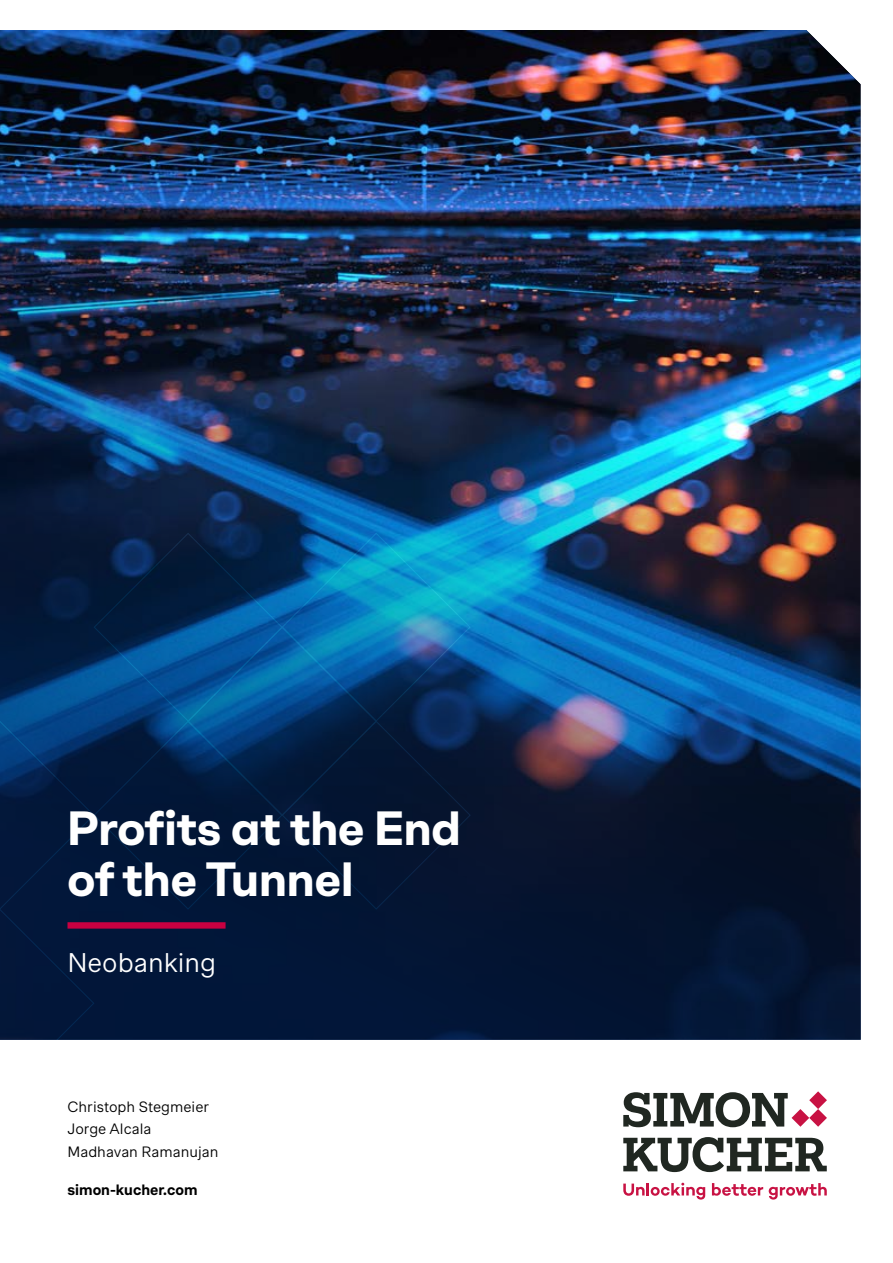
<style>
.page{position:relative;width:893px;height:1263px;background:#fff}
.page>*{position:absolute;margin:0;border:0;box-sizing:border-box;transform-origin:0 0}
.t1{font:700 48px/51px "Neue Campton";color:#fff}
.t2{font:27px "Neue Simon Kucher";color:#fff}
.t3{font:15px/22.5px "Neue Simon Kucher";color:#000}
.t4{font:700 15px "Neue Simon Kucher";color:#000}
</style>
<div class="page">
<img style="left:0;top:30px;width:860px;height:1009px">
<svg style="left:0;top:532px;width:472px;height:508px"></svg>
<svg style="left:623px;top:1137px;width:204px;height:35px"></svg>
<svg style="left:623px;top:1091px;width:204px;height:36px"></svg>
<svg style="left:623px;top:1183px;width:82px;height:16px"></svg>
<svg style="left:712px;top:1183px;width:51px;height:13px"></svg>
<svg style="left:769px;top:1183px;width:58px;height:16px"></svg>
<div style="left:68px;top:922px;width:158px;height:7px;background:#c80041"></div>
<h1 class="t1" style="left:68px;top:805px;width:395px">Profits at the End of the Tunnel</h1>
<h2 class="t2" style="left:68px;top:942px;width:150px">Neobanking</h2>
<p class="t3" style="left:68px;top:1096px;width:152px">Christoph Stegmeier<br>Jorge Alcala<br>Madhavan Ramanujan</p>
<p class="t4" style="left:68px;top:1178px;width:132px">simon-kucher.com</p>
</div>
